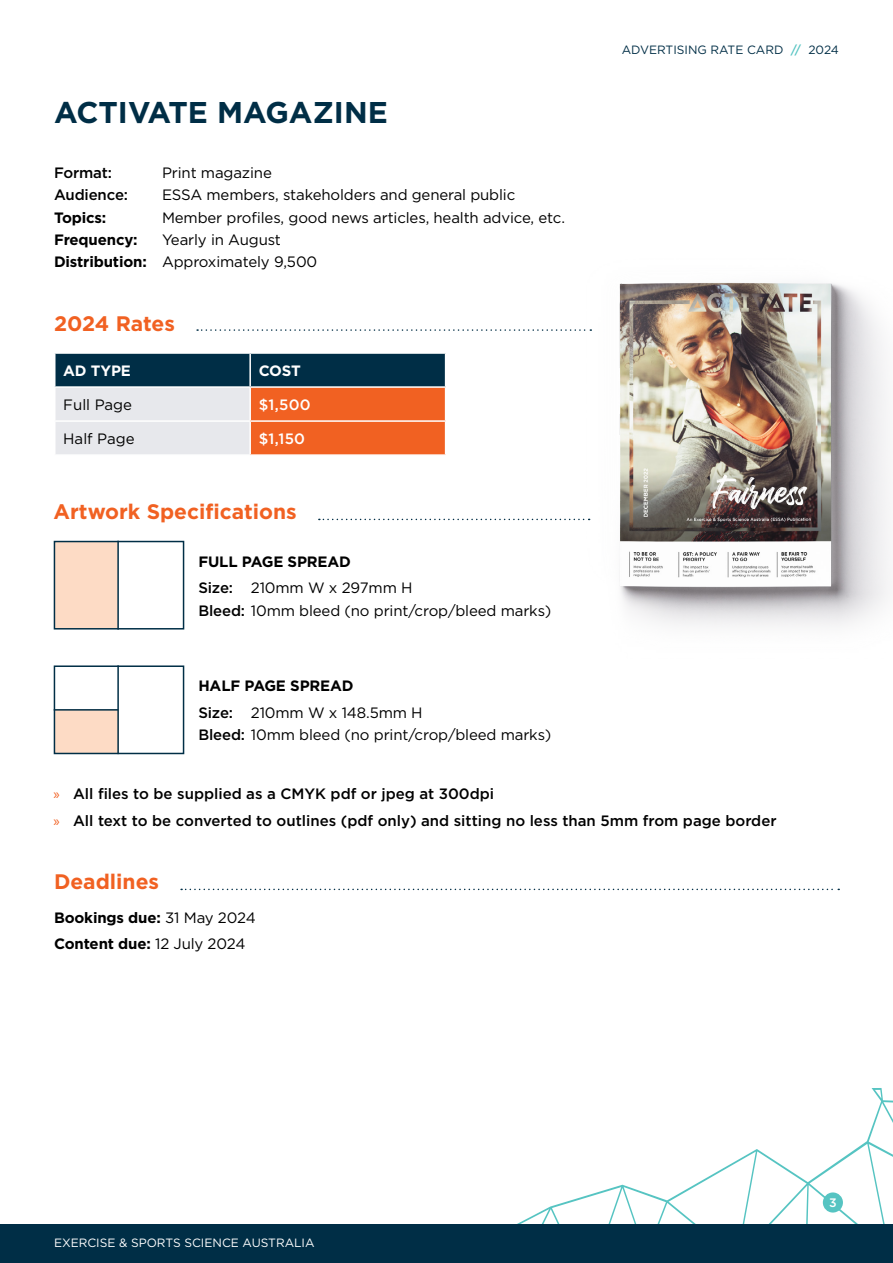
<style>
.page{position:relative;width:893px;height:1263px;background:#fff}
.page>*{position:absolute;margin:0;border:0;box-sizing:border-box;transform-origin:0 0}
.t1{font:700 30px "Gotham";color:#002e46}
.t2{font:700 21px "Gotham";color:#f16122}
.t3{font:15px/22.4px "Gotham";letter-spacing:-.01em;color:#000}
.t4{font:500 15px/26.5px "Gotham";color:#000}
.t5{font:700 15px/26.7px "Gotham";letter-spacing:-.01em;color:#000}
.t6{font:500 15px "Gotham";letter-spacing:.02em;color:#fff}
.t7{font:700 15px "Gotham";letter-spacing:-.01em;color:#fff}
.t8{font:500 12.3px "Gotham";color:#fff}
.t9{font:12px "Gotham";color:#fff}
.t10{font:12px "Gotham";color:#002e46}
.s1{font-weight:700}
.s2{font-weight:500}
.s3{font-weight:400}
.s4{font-weight:500;color:#56c4c2}
.s5{font-family:"Myriad Pro";font-weight:400;color:#f16122}
</style>
<div class="page">
<svg style="left:517px;top:1088px;width:376px;height:136px"></svg>
<div style="left:0;top:1224px;width:893px;height:39px;background:#002e46"></div>
<div style="left:823px;top:1192px;width:20px;height:20px;background:#56c4c2;border-radius:50%"></div>
<div style="left:54px;top:541px;width:64px;height:88px;background:#fddbc5"></div>
<div style="left:54px;top:541px;width:130px;height:88px;border:2px solid #002e46"></div>
<hr style="left:117px;top:541px;width:2px;height:89px;background:#002e46">
<div style="left:55px;top:710px;width:63px;height:43px;background:#fddbc5"></div>
<div style="left:54px;top:665px;width:130px;height:89px;border:2px solid #002e46"></div>
<hr style="left:117px;top:665px;width:2px;height:89px;background:#002e46">
<hr style="left:54px;top:709px;width:64px;height:2px;background:#002e46">
<svg style="left:319px;top:519px;width:233px;height:1px"></svg>
<svg style="left:56px;top:354px;width:389px;height:100px;background:#9d7e72"></svg>
<hr style="left:249px;top:354px;width:2px;height:32px;background:#fff">
<hr style="left:54px;top:386px;width:196px;height:2px;background:#fff">
<hr style="left:250px;top:386px;width:196px;height:2px;background:#fff">
<hr style="left:249px;top:388px;width:2px;height:32px;background:#fff">
<hr style="left:54px;top:420px;width:196px;height:2px;background:#fff">
<hr style="left:250px;top:420px;width:196px;height:2px;background:#fff">
<hr style="left:249px;top:422px;width:2px;height:32px;background:#fff">
<svg style="left:197px;top:329px;width:356px;height:2px"></svg>
<svg style="left:181px;top:889px;width:658px;height:1px"></svg>
<img style="left:555px;top:282px;width:333px;height:344px">
<h1 class="t1" style="left:54px;top:92px;width:335px">ACTIVATE MAGAZINE</h1>
<p class="t4" style="left:54px;top:159px;width:60px">Format:</p>
<p class="t3" style="left:162px;top:161px;width:111px">Print magazine</p>
<p class="t4" style="left:54px;top:181px;width:76px">Audience:</p>
<p class="t3" style="left:162px;top:183px;width:355px">ESSA members, stakeholders and general public</p>
<p class="t5" style="left:54px;top:204px;width:54px">Topics:</p>
<p class="t3" style="left:162px;top:206px;width:404px">Member profiles, good news articles, health advice, etc.</p>
<p class="t5" style="left:54px;top:226px;width:85px">Frequency:</p>
<p class="t3" style="left:54px;top:228px;width:265px;text-indent:108px">Yearly in August<br><span class="s1">Distribution:</span> Approximately 9,500</p>
<h2 class="t2" style="left:54px;top:309px;width:123px">2024 Rates</h2>
<p class="t7" style="left:63px;top:361px;width:69px">AD TYPE</p>
<p class="t7" style="left:259px;top:361px;width:44px">COST</p>
<p class="t3" style="left:63px;top:393px;width:70px">Full Page</p>
<p class="t6" style="left:259px;top:395px;width:54px">$1,500</p>
<p class="t3" style="left:63px;top:427px;width:73px">Half Page</p>
<p class="t6" style="left:259px;top:429px;width:48px">$1,150</p>
<h2 class="t2" style="left:54px;top:498px;width:245px">Artwork Specifications</h2>
<p class="t5" style="left:198px;top:548px;width:216px">FULL PAGE SPREAD<br><span class="s2">Size:</span> <span class="s3">210mm W x 297mm H</span></p>
<p class="t3" style="left:198px;top:599px;width:354px"><span class="s2">Bleed:</span> 10mm bleed (no print/crop/bleed marks)</p>
<p class="t3" style="left:198px;top:672px;width:226px;line-height:26.7px"><span class="s1">HALF PAGE SPREAD<br></span><span class="s2">Size:</span> 210mm W x 148.5mm H</p>
<p class="t3" style="left:198px;top:723px;width:354px"><span class="s2">Bleed:</span> 10mm bleed (no print/crop/bleed marks)</p>
<p class="t10" style="left:622px;top:42px;width:219px">ADVERTISING RATE CARD <span class="s4">//</span> 2024</p>
<p class="t4" style="left:54px;top:780px;width:724px"><span class="s5">»</span> All files to be supplied as a CMYK pdf or jpeg at 300dpi<br><span class="s5">»</span> All text to be converted to outlines (pdf only) and sitting no less than 5mm from page border</p>
<h2 class="t2" style="left:54px;top:868px;width:107px">Deadlines</h2>
<p class="t5" style="left:54px;top:904px;width:203px">Bookings due: <span class="s3">31 May 2024<br></span>Content due: <span class="s3">12 July 2024</span></p>
<p class="t9" style="left:54px;top:1235px;width:262px">EXERCISE &amp; SPORTS SCIENCE AUSTRALIA</p>
<p class="t8" style="left:829px;top:1194px;width:9px">3</p>
</div>
